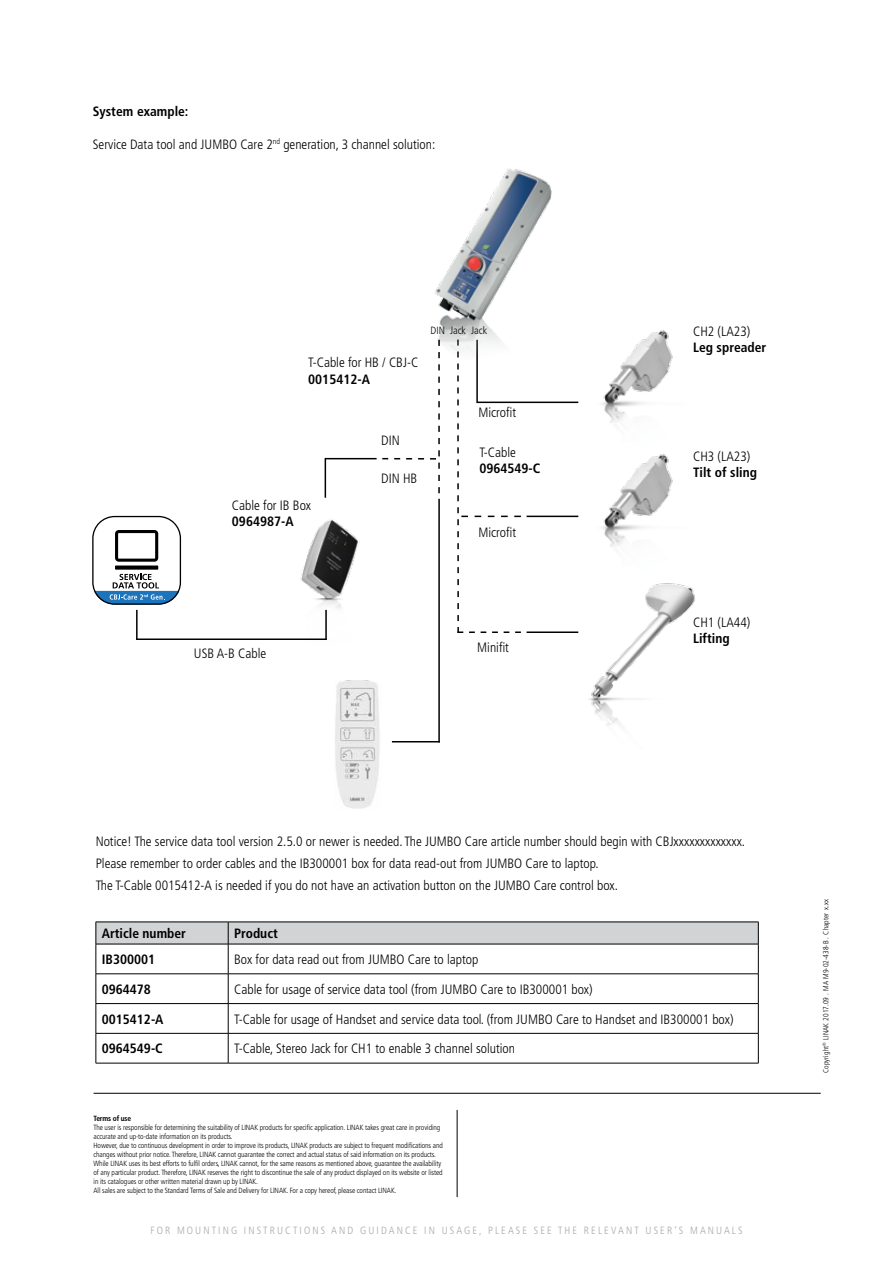
<style>
.page{position:relative;width:893px;height:1263px;background:#fff}
.page>*{position:absolute;margin:0;border:0;box-sizing:border-box;transform-origin:0 0}
.t1{font:300 condensed 13.5px/22.2px "Frutiger LT Pro";color:#000}
.t2{font:700 condensed 13.5px "Frutiger LT Pro";color:#000}
.t3{font:300 condensed 10.5px "Frutiger LT Pro";letter-spacing:.2em;color:#a7a9ac}
.t4{font:300 condensed 10.5px "Frutiger LT Pro";color:#000}
.t5{font:300 condensed 7.5px/9px "Frutiger LT Pro";letter-spacing:-.01em;color:#000}
.t6{font:300 condensed 7.5px "Frutiger LT Pro";letter-spacing:.01em;color:#000}
.t7{font:700 condensed 7.5px "Frutiger LT Pro";letter-spacing:-.02em;color:#000}
</style>
<div class="page">
<svg style="left:96px;top:922px;width:663px;height:22px;background:#c7c9ca"></svg>
<hr style="left:96px;top:944px;width:132px;height:1px;background:#000">
<hr style="left:96px;top:944px;width:1px;height:30px;background:#000">
<hr style="left:228px;top:944px;width:530px;height:1px;background:#000">
<hr style="left:228px;top:944px;width:1px;height:30px;background:#000">
<hr style="left:758px;top:944px;width:1px;height:30px;background:#000">
<hr style="left:96px;top:973px;width:132px;height:1px;background:#000">
<hr style="left:228px;top:973px;width:530px;height:1px;background:#000">
<hr style="left:96px;top:1003px;width:132px;height:1px;background:#000">
<svg style="left:96px;top:974px;width:1px;height:59px"></svg>
<hr style="left:228px;top:1003px;width:530px;height:1px;background:#000">
<svg style="left:228px;top:974px;width:1px;height:59px"></svg>
<svg style="left:758px;top:974px;width:1px;height:59px"></svg>
<hr style="left:96px;top:1033px;width:132px;height:1px;background:#000">
<hr style="left:96px;top:1033px;width:1px;height:30px;background:#000">
<hr style="left:228px;top:1033px;width:530px;height:1px;background:#000">
<hr style="left:228px;top:1033px;width:1px;height:30px;background:#000">
<hr style="left:758px;top:1033px;width:1px;height:30px;background:#000">
<hr style="left:96px;top:1063px;width:132px;height:1px;background:#000">
<hr style="left:228px;top:1063px;width:530px;height:1px;background:#000">
<hr style="left:457px;top:1110px;width:1px;height:87px;background:#000">
<hr style="left:94px;top:1093px;width:727px;height:1px;background:#000">
<svg style="left:92px;top:516px;width:89px;height:89px"></svg>
<div style="left:115px;top:565px;width:43px;height:5px;background:#000"></div>
<img style="left:589px;top:583px;width:106px;height:143px">
<img style="left:435px;top:168px;width:117px;height:183px">
<img style="left:602px;top:330px;width:71px;height:217px">
<img style="left:300px;top:518px;width:60px;height:92px">
<hr style="left:136px;top:610px;width:2px;height:29px;background:#000">
<hr style="left:136px;top:638px;width:191px;height:2px;background:#000">
<hr style="left:325px;top:610px;width:2px;height:29px;background:#000">
<hr style="left:477px;top:402px;width:101px;height:1px;background:#000">
<hr style="left:527px;top:516px;width:51px;height:1px;background:#000">
<hr style="left:527px;top:631px;width:51px;height:2px;background:#000">
<svg style="left:457px;top:340px;width:64px;height:293px"></svg>
<hr style="left:325px;top:458px;width:52px;height:1px;background:#000">
<svg style="left:382px;top:340px;width:58px;height:153px"></svg>
<hr style="left:325px;top:458px;width:1px;height:40px;background:#000">
<hr style="left:438px;top:499px;width:2px;height:243px;background:#000">
<hr style="left:392px;top:741px;width:48px;height:1px;background:#000">
<img style="left:335px;top:680px;width:45px;height:129px">
<h1 class="t2" style="left:93px;top:104px;width:97px">System example:</h1>
<h1 class="t1" style="left:93px;top:133px;width:344px">Service Data tool and JUMBO Care 2<sup>nd</sup> generation, 3 channel solution:</h1>
<h1 class="t1" style="left:308px;top:352px;width:111px">T-Cable for HB / CBJ-C</h1>
<h1 class="t2" style="left:308px;top:371px;width:63px">0015412-A</h1>
<h1 class="t1" style="left:232px;top:494px;width:81px">Cable for IB Box</h1>
<h1 class="t2" style="left:232px;top:513px;width:63px">0964987-A</h1>
<h1 class="t1" style="left:381px;top:429px;width:20px">DIN</h1>
<h1 class="t1" style="left:381px;top:468px;width:38px">DIN HB</h1>
<h2 class="t4" style="left:431px;top:325px;width:58px">DIN Jack Jack</h2>
<h1 class="t1" style="left:478px;top:402px;width:39px">Microfit</h1>
<h1 class="t1" style="left:479px;top:441px;width:38px">T-Cable</h1>
<h1 class="t2" style="left:479px;top:460px;width:62px">0964549-C</h1>
<h1 class="t1" style="left:478px;top:521px;width:39px">Microfit</h1>
<h1 class="t1" style="left:194px;top:642px;width:74px">USB A-B Cable</h1>
<h1 class="t1" style="left:477px;top:637px;width:33px">Minifit</h1>
<h1 class="t1" style="left:693px;top:320px;width:59px">CH2 (LA23)</h1>
<h1 class="t2" style="left:693px;top:339px;width:75px">Leg spreader</h1>
<h1 class="t1" style="left:693px;top:445px;width:59px">CH3 (LA23)</h1>
<h1 class="t2" style="left:693px;top:464px;width:65px">Tilt of sling</h1>
<h1 class="t1" style="left:693px;top:611px;width:59px">CH1 (LA44)</h1>
<h1 class="t2" style="left:693px;top:630px;width:38px">Lifting</h1>
<p class="t1" style="left:96px;top:830px;width:651px">Notice! The service data tool version 2.5.0 or newer is needed. The JUMBO Care article number should begin with CBJxxxxxxxxxxxxx.<br>Please remember to order cables and the IB300001 box for data read-out from JUMBO Care to laptop.<br>The T-Cable 0015412-A is needed if you do not have an activation button on the JUMBO Care control box.</p>
<h1 class="t2" style="left:102px;top:925px;width:86px">Article number</h1>
<h1 class="t2" style="left:234px;top:925px;width:45px">Product</h1>
<h1 class="t2" style="left:102px;top:951px;width:55px">IB300001</h1>
<h1 class="t1" style="left:234px;top:948px;width:246px">Box for data read out from JUMBO Care to laptop</h1>
<h1 class="t2" style="left:102px;top:981px;width:51px">0964478</h1>
<h1 class="t1" style="left:234px;top:978px;width:360px">Cable for usage of service data tool (from JUMBO Care to IB300001 box)</h1>
<h1 class="t2" style="left:102px;top:1011px;width:63px">0015412-A</h1>
<h1 class="t1" style="left:234px;top:1008px;width:501px">T-Cable for usage of Handset and service data tool. (from JUMBO Care to Handset and IB300001 box)</h1>
<h1 class="t2" style="left:102px;top:1040px;width:62px">0964549-C</h1>
<h1 class="t1" style="left:234px;top:1038px;width:282px">T-Cable, Stereo Jack for CH1 to enable 3 channel solution</h1>
<p class="t7" style="left:94px;top:1114px;width:39px">Terms of use</p>
<p class="t5" style="left:94px;top:1123px;width:351px">The user is responsible for determining the suitability of LINAK products for specific application. LINAK takes great care in providing accurate and up-to-date information on its products.<br>However, due to continuous development in order to improve its products, LINAK products are subject to frequent modifications and changes without prior notice. Therefore, LINAK cannot guarantee the correct and actual status of said information on its products.<br>While LINAK uses its best efforts to fulfil orders, LINAK cannot, for the same reasons as mentioned above, guarantee the availability of any particular product. Therefore, LINAK reserves the right to discontinue the sale of any product displayed on its website or listed in its catalogues or other written material drawn up by LINAK.<br>All sales are subject to the Standard Terms of Sale and Delivery for LINAK. For a copy hereof, please contact LINAK.</p>
<h2 class="t3" style="left:150px;top:1224px;width:594px">FOR MOUNTING INSTRUCTIONS AND GUIDANCE IN USAGE, PLEASE SEE THE RELEVANT USER’S MANUALS</h2>
<p class="t6" style="left:821px;top:1073px;width:175px;rotate:-90deg">Copyright<sup>®</sup> LINAK 2017.09 . MA M9-02-438-B . Chapter x.xx</p>
</div>
